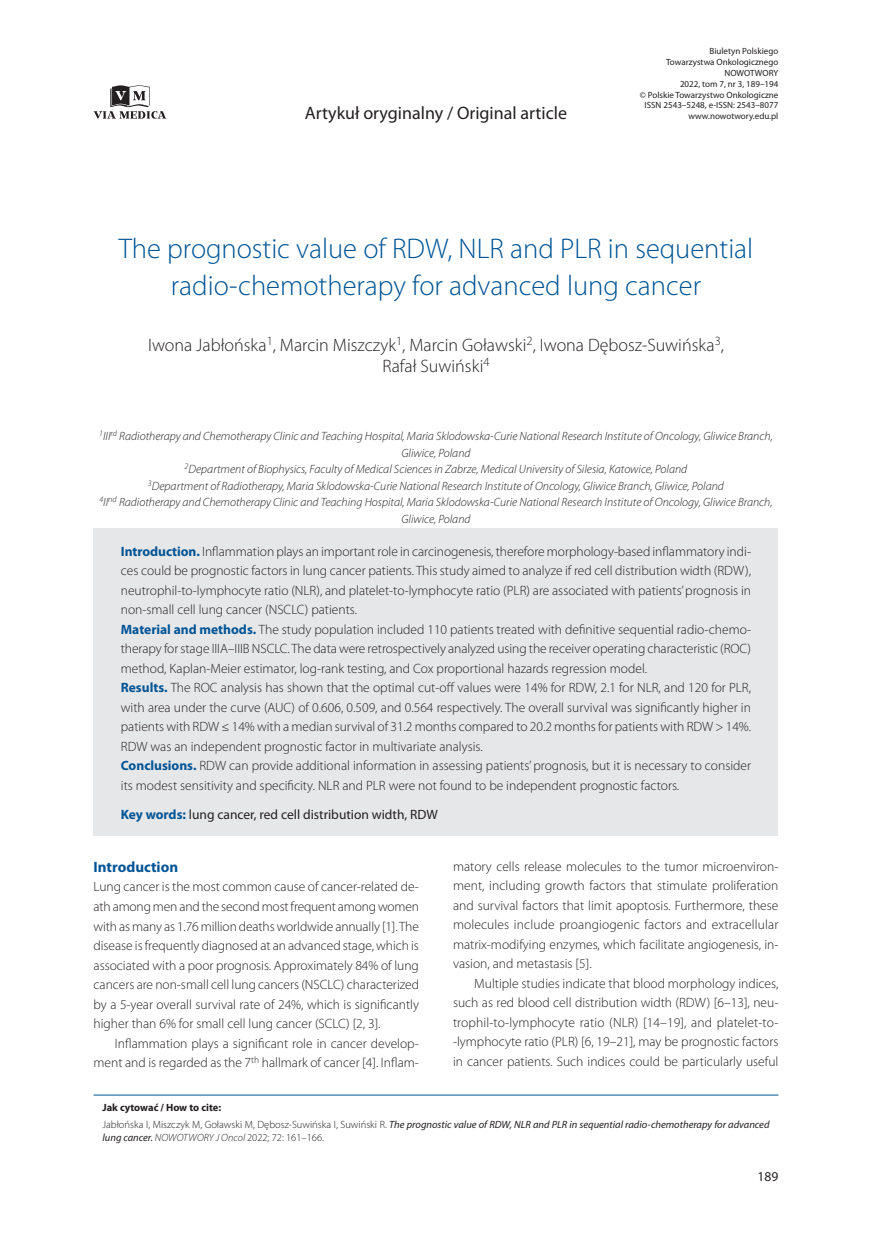
<style>
.page{position:relative;width:872px;height:1234px;background:#fff}
.page>*{position:absolute;margin:0;border:0;box-sizing:border-box;transform-origin:0 0}
._02_Tytul{font:300 28.5px/37.5px "Myriad Pro";color:#005495;text-align:center}
._03_Autor{font:300 18px/21.6px "Myriad Pro";color:#231f20;text-align:center}
.t1{font:18px "Myriad Pro";color:#231f20}
._12_Srodtytul_1{font:700 15px "Myriad Pro";color:#005495}
._06_Streszczenie_tek{font:300 13.5px/19.5px "Myriad Pro";color:#231f20;text-align:justify}
._08_Tekst{font:300 13.5px/19.5px "Myriad Pro";color:#231f20;text-align:justify}
._08_Tekst_bez_wcieci{font:300 13.5px/19.5px "Myriad Pro";color:#231f20;text-align:justify}
._06_Streszczenie_slo{font:13.5px "Myriad Pro";color:#231f20}
._03_Afiliacje{font:italic 300 12px/16.5px "Myriad Pro";color:#231f20;text-align:center}
._05_-_Tekst_ramka{font:italic 10.5px/12.6px "Myriad Pro";color:#231f20}
._05_-_Tekst_ramka-2{font:700 10.5px "Myriad Pro";letter-spacing:-.005em;color:#231f20}
.t2{font:9px/10.8px "Myriad Pro";color:#231f20;text-align:right}
.s1{font-weight:700;color:#005495}
.s2{font-weight:300;font-style:normal}
.s3{font-weight:300}
</style>
<div class="page">
<svg style="left:94px;top:85px;width:72px;height:34px"></svg>
<div style="left:94px;top:528px;width:684px;height:308px;background:#e6e7e9"></div>
<hr style="left:94px;top:1094px;width:684px;height:1px;background:#005495">
<h2 class="t1" style="left:305px;top:102px;width:264px">Artykuł oryginalny / Original article</h2>
<p class="t2" style="left:640px;top:46px;width:140px">Biuletyn Polskiego<br>Towarzystwa Onkologicznego<br>NOWOTWORY<br>2022, tom 7, nr 3, 189–194<br>© Polskie Towarzystwo Onkologiczne<br>ISSN 2543–5248, e-ISSN: 2543–8077 www.nowotwory.edu.pl</p>
<p class="_02_Tytul" style="left:119px;top:229px;width:636px">The prognostic value of RDW, NLR and PLR in sequential radio-chemotherapy for advanced lung cancer</p>
<p class="_03_Autor" style="left:148px;top:334px;width:577px">Iwona Jabłońska<sup>1</sup>, Marcin Miszczyk<sup>1</sup>, Marcin Goławski<sup>2</sup>, Iwona Dębosz-Suwińska<sup>3</sup>,<br>Rafał Suwiński<sup>4</sup></p>
<p class="_03_Afiliacje" style="left:99px;top:427px;width:675px"><sup>1</sup>III<sup>rd</sup> Radiotherapy and Chemotherapy Clinic and Teaching Hospital, Maria Sklodowska-Curie National Research Institute of Oncology, Gliwice Branch, Gliwice, Poland<br><sup>2</sup>Department of Biophysics, Faculty of Medical Sciences in Zabrze, Medical University of Silesia, Katowice, Poland<br><sup>3</sup>Department of Radiotherapy, Maria Sklodowska-Curie National Research Institute of Oncology, Gliwice Branch, Gliwice, Poland<br><sup>4</sup>II<sup>nd</sup> Radiotherapy and Chemotherapy Clinic and Teaching Hospital, Maria Sklodowska-Curie National Research Institute of Oncology, Gliwice Branch, Gliwice, Poland</p>
<p class="_06_Streszczenie_tek" style="left:121px;top:541px;width:632px"><span class="s1">Introduction.</span> Inflammation plays an important role in carcinogenesis, therefore morphology-based inflammatory indi&shy;ces could be prognostic factors in lung cancer patients. This study aimed to analyze if red cell distribution width (RDW), neutrophil-to-lymphocyte ratio (NLR), and platelet-to-lymphocyte ratio (PLR) are associated with patients’ prognosis in non-small cell lung cancer (NSCLC) patients.</p>
<p class="_06_Streszczenie_tek" style="left:121px;top:619px;width:632px"><span class="s1">Material and methods.</span> The study population included 110 patients treated with definitive sequential radio-chemo&shy;therapy for stage IIIA–IIIB NSCLC. The data were retrospectively analyzed using the receiver operating characteristic (ROC) method, Kaplan-Meier estimator, log-rank testing, and Cox proportional hazards regression model.</p>
<p class="_06_Streszczenie_tek" style="left:121px;top:677px;width:632px"><span class="s1">Results.</span> The ROC analysis has shown that the optimal cut-off values were 14% for RDW, 2.1 for NLR, and 120 for PLR, with area under the curve (AUC) of 0.606, 0.509, and 0.564 respectively. The overall survival was significantly higher in patients with RDW ≤ 14% with a median survival of 31.2 months compared to 20.2 months for patients with RDW &gt; 14%.<br>RDW was an independent prognostic factor in multivariate analysis.</p>
<p class="_06_Streszczenie_tek" style="left:121px;top:755px;width:632px"><span class="s1">Conclusions.</span> RDW can provide additional information in assessing patients’ prognosis, but it is necessary to consider its modest sensitivity and specificity. NLR and PLR were not found to be independent prognostic factors.</p>
<p class="_06_Streszczenie_slo" style="left:121px;top:806px;width:318px"><span class="s1">Key words:</span> lung cancer, red cell distribution width, RDW</p>
<p class="_12_Srodtytul_1" style="left:94px;top:856px;width:86px">Introduction</p>
<p class="_08_Tekst_bez_wcieci" style="left:94px;top:876px;width:327px">Lung cancer is the most common cause of cancer-related de&shy;ath among men and the second most frequent among women with as many as 1.76 million deaths worldwide annually [1]. The disease is frequently diagnosed at an advanced stage, which is associated with a poor prognosis. Approximately 84% of lung cancers are non-small cell lung cancers (NSCLC) characterized by a 5-year overall survival rate of 24%, which is significantly higher than 6% for small cell lung cancer (SCLC) [2, 3].</p>
<p class="_08_Tekst" style="left:94px;top:1032px;width:327px;text-align:right">Inflammation plays a significant role in cancer develop&shy;ment and is regarded as the 7<sup>th</sup> hallmark of cancer [4]. Inflam-</p>
<p class="_08_Tekst" style="left:453px;top:856px;width:327px">matory cells release molecules to the tumor microenviron&shy;ment, including growth factors that stimulate proliferation and survival factors that limit apoptosis. Furthermore, these molecules include proangiogenic factors and extracellular matrix-modifying enzymes, which facilitate angiogenesis, in&shy;vasion, and metastasis [5].</p>
<p class="_08_Tekst" style="left:453px;top:973px;width:327px;text-indent:21px">Multiple studies indicate that blood morphology indices, such as red blood cell distribution width (RDW) [6–13], neu&shy;trophil-to-lymphocyte ratio (NLR) [14–19], and platelet-to--lymphocyte ratio (PLR) [6, 19–21], may be prognostic factors in cancer patients. Such indices could be particularly useful</p>
<p class="_05_-_Tekst_ramka-2" style="left:102px;top:1100px;width:120px">Jak cytować / How to cite:</p>
<p class="_05_-_Tekst_ramka" style="left:102px;top:1117px;width:668px"><span class="s2">Jabłońska I, Miszczyk M, Goławski M, Dębosz-Suwińska I, Suwiński R.</span> The prognostic value of RDW, NLR and PLR in sequential radio-chemotherapy for advanced lung cancer. <span class="s3">NOWOTWORY J Oncol</span> <span class="s2">2022; 72: 161–166.</span></p>
<p class="_06_Streszczenie_slo" style="left:757px;top:1168px;width:22px">189</p>
</div>
